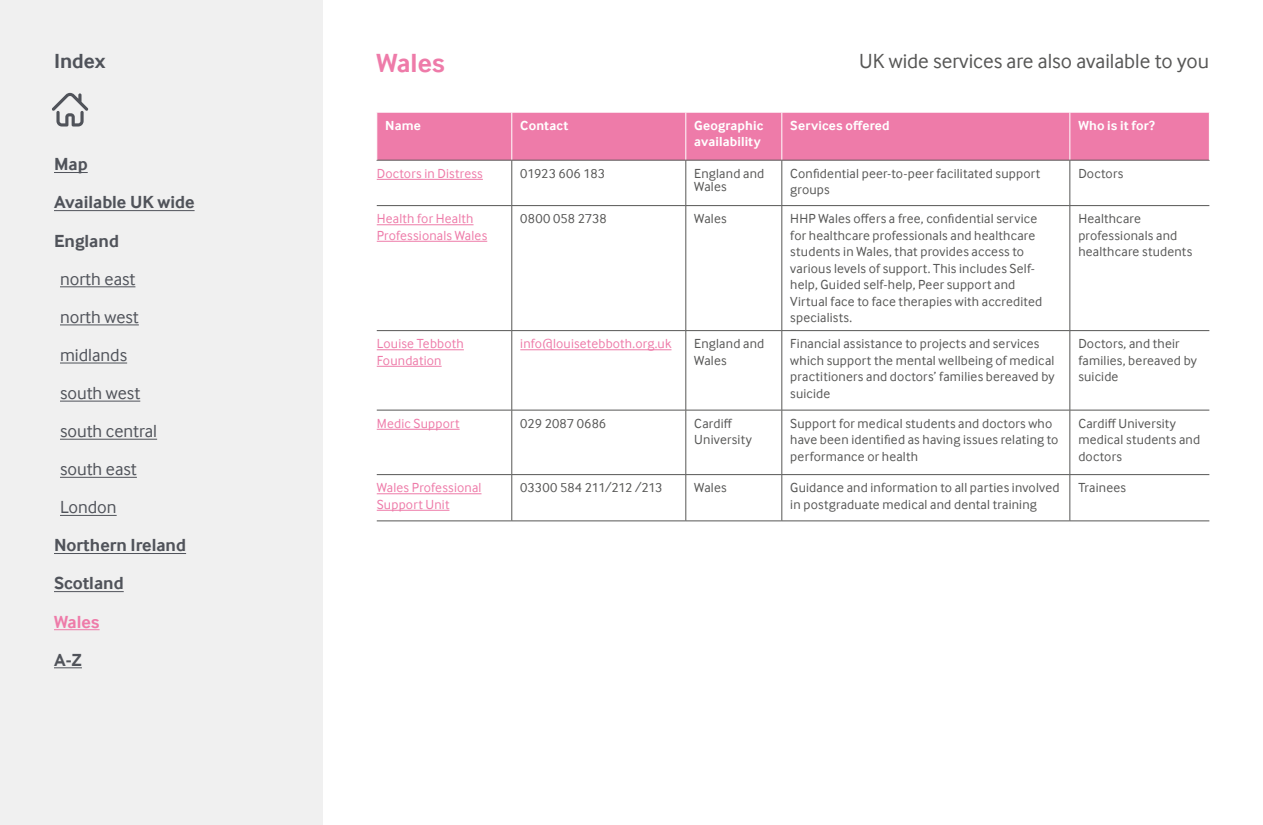
<style>
.page{position:relative;width:1263px;height:825px;background:#fff}
.page>*{position:absolute;margin:0;border:0;box-sizing:border-box;transform-origin:0 0}
.t1{font:700 27px "Inter Face";color:#ee7ba9}
.t2{font:21px "Inter Face";color:#575756}
.t3{font:700 21px "Inter Face";color:#50535a}
.t4{font:18px/38.1px "Inter Face";color:#50535a}
.t5{font:700 18px/38.1px "Inter Face";color:#50535a}
.t6{font:700 18px "Inter Face";color:#ee7ba9}
.t7{font:13.5px/16.5px "Inter Face";letter-spacing:.015em;color:#575756}
.t8{font:13.5px/16.5px "Inter Face";letter-spacing:.015em;color:#ee7ba9}
.t9{font:700 13.5px/16.5px "Inter Face";letter-spacing:.01em;color:#fff}
.t10{font:13.5px "Inter Face";letter-spacing:-.005em;color:#575756}
</style>
<div class="page">
<div style="left:0;top:0;width:322px;height:825px;background:#f0f0f0"></div>
<hr style="left:54px;top:172px;width:34px;height:1px;background:#50535a">
<hr style="left:54px;top:210px;width:141px;height:1px;background:#50535a">
<hr style="left:60px;top:287px;width:75px;height:1px;background:#50535a">
<hr style="left:60px;top:325px;width:79px;height:1px;background:#50535a">
<hr style="left:60px;top:363px;width:67px;height:1px;background:#50535a">
<hr style="left:60px;top:401px;width:80px;height:1px;background:#50535a">
<hr style="left:60px;top:439px;width:97px;height:1px;background:#50535a">
<hr style="left:60px;top:477px;width:77px;height:1px;background:#50535a">
<hr style="left:60px;top:515px;width:57px;height:1px;background:#50535a">
<hr style="left:54px;top:553px;width:132px;height:1px;background:#50535a">
<hr style="left:54px;top:591px;width:70px;height:1px;background:#50535a">
<hr style="left:54px;top:629px;width:46px;height:1px;background:#ee7ba9">
<svg style="left:54px;top:668px;width:28px;height:1px"></svg>
<div style="left:377px;top:113px;width:832px;height:47px;background:#ee7ba9"></div>
<hr style="left:511px;top:112px;width:1px;height:48px;background:#fff">
<hr style="left:685px;top:112px;width:1px;height:48px;background:#fff">
<hr style="left:781px;top:112px;width:1px;height:48px;background:#fff">
<hr style="left:1069px;top:112px;width:1px;height:48px;background:#fff">
<hr style="left:376px;top:160px;width:136px;height:1px;background:#575756">
<hr style="left:512px;top:160px;width:174px;height:1px;background:#575756">
<hr style="left:686px;top:160px;width:96px;height:1px;background:#575756">
<hr style="left:685px;top:160px;width:1px;height:45px;background:#575756">
<hr style="left:782px;top:160px;width:288px;height:1px;background:#575756">
<hr style="left:781px;top:160px;width:1px;height:45px;background:#575756">
<hr style="left:1070px;top:160px;width:139px;height:1px;background:#575756">
<hr style="left:377px;top:205px;width:135px;height:1px;background:#575756">
<hr style="left:512px;top:205px;width:174px;height:1px;background:#575756">
<hr style="left:686px;top:205px;width:96px;height:1px;background:#575756">
<hr style="left:685px;top:206px;width:1px;height:124px;background:#575756">
<hr style="left:782px;top:205px;width:288px;height:1px;background:#575756">
<hr style="left:781px;top:206px;width:1px;height:124px;background:#575756">
<hr style="left:1070px;top:205px;width:139px;height:1px;background:#575756">
<hr style="left:685px;top:331px;width:1px;height:79px;background:#575756">
<hr style="left:781px;top:331px;width:1px;height:79px;background:#575756">
<hr style="left:377px;top:410px;width:135px;height:1px;background:#575756">
<hr style="left:512px;top:410px;width:174px;height:1px;background:#575756">
<hr style="left:686px;top:410px;width:96px;height:1px;background:#575756">
<hr style="left:685px;top:410px;width:1px;height:64px;background:#575756">
<hr style="left:782px;top:410px;width:288px;height:1px;background:#575756">
<hr style="left:781px;top:410px;width:1px;height:64px;background:#575756">
<hr style="left:1070px;top:410px;width:139px;height:1px;background:#575756">
<hr style="left:377px;top:474px;width:135px;height:1px;background:#575756">
<hr style="left:512px;top:474px;width:174px;height:1px;background:#575756">
<hr style="left:686px;top:474px;width:96px;height:1px;background:#575756">
<hr style="left:685px;top:475px;width:1px;height:46px;background:#575756">
<hr style="left:782px;top:474px;width:288px;height:1px;background:#575756">
<hr style="left:781px;top:475px;width:1px;height:46px;background:#575756">
<hr style="left:1070px;top:474px;width:139px;height:1px;background:#575756">
<hr style="left:512px;top:521px;width:174px;height:1px;background:#575756">
<hr style="left:686px;top:521px;width:96px;height:1px;background:#575756">
<hr style="left:782px;top:521px;width:288px;height:1px;background:#575756">
<hr style="left:511px;top:206px;width:1px;height:124px;background:#575756">
<hr style="left:512px;top:330px;width:174px;height:1px;background:#575756">
<hr style="left:686px;top:330px;width:96px;height:1px;background:#575756">
<hr style="left:782px;top:330px;width:288px;height:1px;background:#575756">
<hr style="left:1069px;top:206px;width:1px;height:124px;background:#575756">
<hr style="left:1070px;top:330px;width:139px;height:1px;background:#575756">
<hr style="left:1069px;top:331px;width:1px;height:79px;background:#575756">
<hr style="left:1069px;top:410px;width:1px;height:64px;background:#575756">
<hr style="left:1069px;top:475px;width:1px;height:46px;background:#575756">
<hr style="left:1070px;top:521px;width:139px;height:1px;background:#575756">
<hr style="left:377px;top:330px;width:135px;height:1px;background:#575756">
<hr style="left:511px;top:331px;width:1px;height:79px;background:#575756">
<hr style="left:511px;top:410px;width:1px;height:64px;background:#575756">
<hr style="left:511px;top:475px;width:1px;height:46px;background:#575756">
<hr style="left:377px;top:521px;width:135px;height:1px;background:#575756">
<hr style="left:1069px;top:160px;width:1px;height:45px;background:#575756">
<hr style="left:511px;top:160px;width:1px;height:45px;background:#575756">
<hr style="left:377px;top:179px;width:106px;height:1px;background:#ee7ba9">
<hr style="left:377px;top:225px;width:96px;height:1px;background:#ee7ba9">
<hr style="left:377px;top:241px;width:110px;height:1px;background:#ee7ba9">
<hr style="left:377px;top:350px;width:87px;height:1px;background:#ee7ba9">
<hr style="left:377px;top:366px;width:65px;height:1px;background:#ee7ba9">
<hr style="left:520px;top:350px;width:151px;height:1px;background:#ee7ba9">
<hr style="left:377px;top:429px;width:83px;height:1px;background:#ee7ba9">
<hr style="left:377px;top:494px;width:104px;height:1px;background:#ee7ba9">
<hr style="left:377px;top:510px;width:72px;height:1px;background:#ee7ba9">
<svg style="left:52px;top:93px;width:36px;height:34px"></svg>
<h2 class="t3" style="left:54px;top:49px;width:53px">Index</h2>
<h3 class="t5" style="left:54px;top:145px;width:142px">Map<br>Available UK wide<br>England</h3>
<h3 class="t4" style="left:60px;top:259px;width:99px">north east north west midlands south west south central south east<br>London</h3>
<h3 class="t5" style="left:54px;top:526px;width:134px">Northern Ireland<br>Scotland</h3>
<h3 class="t6" style="left:54px;top:611px;width:47px">Wales</h3>
<h3 class="t5" style="left:54px;top:641px;width:29px">A-Z</h3>
<h1 class="t1" style="left:376px;top:47px;width:70px">Wales</h1>
<h2 class="t2" style="left:859px;top:49px;width:351px">UK wide services are also available to you</h2>
<p class="t9" style="left:385px;top:117px;width:37px">Name</p>
<p class="t9" style="left:520px;top:117px;width:50px">Contact</p>
<p class="t9" style="left:694px;top:117px;width:71px">Geographic availability</p>
<p class="t9" style="left:790px;top:117px;width:101px">Services offered</p>
<p class="t9" style="left:1078px;top:117px;width:78px">Who is it for?</p>
<p class="t8" style="left:377px;top:165px;width:108px">Doctors in Distress</p>
<p class="t7" style="left:520px;top:165px;width:86px">01923 606 183</p>
<p class="t7" style="left:694px;top:166px;width:71px;line-height:13.5px">England and<br>Wales</p>
<p class="t7" style="left:790px;top:165px;width:251px">Confidential peer-to-peer facilitated support groups</p>
<p class="t7" style="left:1078px;top:165px;width:46px">Doctors</p>
<p class="t8" style="left:377px;top:210px;width:112px">Health for Health<br>Professionals Wales</p>
<p class="t7" style="left:520px;top:210px;width:88px">0800 058 2738</p>
<p class="t7" style="left:694px;top:210px;width:34px">Wales</p>
<p class="t7" style="left:790px;top:210px;width:253px">HHP Wales offers a free, confidential service for healthcare professionals and healthcare students in Wales, that provides access to various levels of support. This includes Self&shy;help, Guided self-help, Peer support and Virtual face to face therapies with accredited specialists.</p>
<p class="t7" style="left:1078px;top:210px;width:115px">Healthcare professionals and healthcare students</p>
<p class="t8" style="left:377px;top:335px;width:89px">Louise Tebboth<br>Foundation</p>
<p class="t8" style="left:520px;top:335px;width:153px">info@louisetebboth.org.uk</p>
<p class="t7" style="left:694px;top:335px;width:71px">England and<br>Wales</p>
<p class="t7" style="left:790px;top:335px;width:266px">Financial assistance to projects and services which support the mental wellbeing of medical practitioners and doctors’ families bereaved by suicide</p>
<p class="t7" style="left:1078px;top:335px;width:120px">Doctors, and their families, bereaved by suicide</p>
<p class="t8" style="left:377px;top:415px;width:84px">Medic Support</p>
<p class="t7" style="left:520px;top:415px;width:87px">029 2087 0686</p>
<p class="t7" style="left:694px;top:415px;width:59px">Cardiff<br>University</p>
<p class="t7" style="left:790px;top:415px;width:270px">Support for medical students and doctors who have been identified as having issues relating to performance or health</p>
<p class="t7" style="left:1078px;top:415px;width:123px">Cardiff University medical students and doctors</p>
<p class="t8" style="left:377px;top:479px;width:106px">Wales Professional<br>Support Unit</p>
<p class="t10" style="left:520px;top:480px;width:144px">03300 584 211/212 /213</p>
<p class="t7" style="left:694px;top:479px;width:34px">Wales</p>
<p class="t7" style="left:790px;top:479px;width:271px">Guidance and information to all parties involved in postgraduate medical and dental training</p>
<p class="t7" style="left:1078px;top:479px;width:49px">Trainees</p>
</div>
